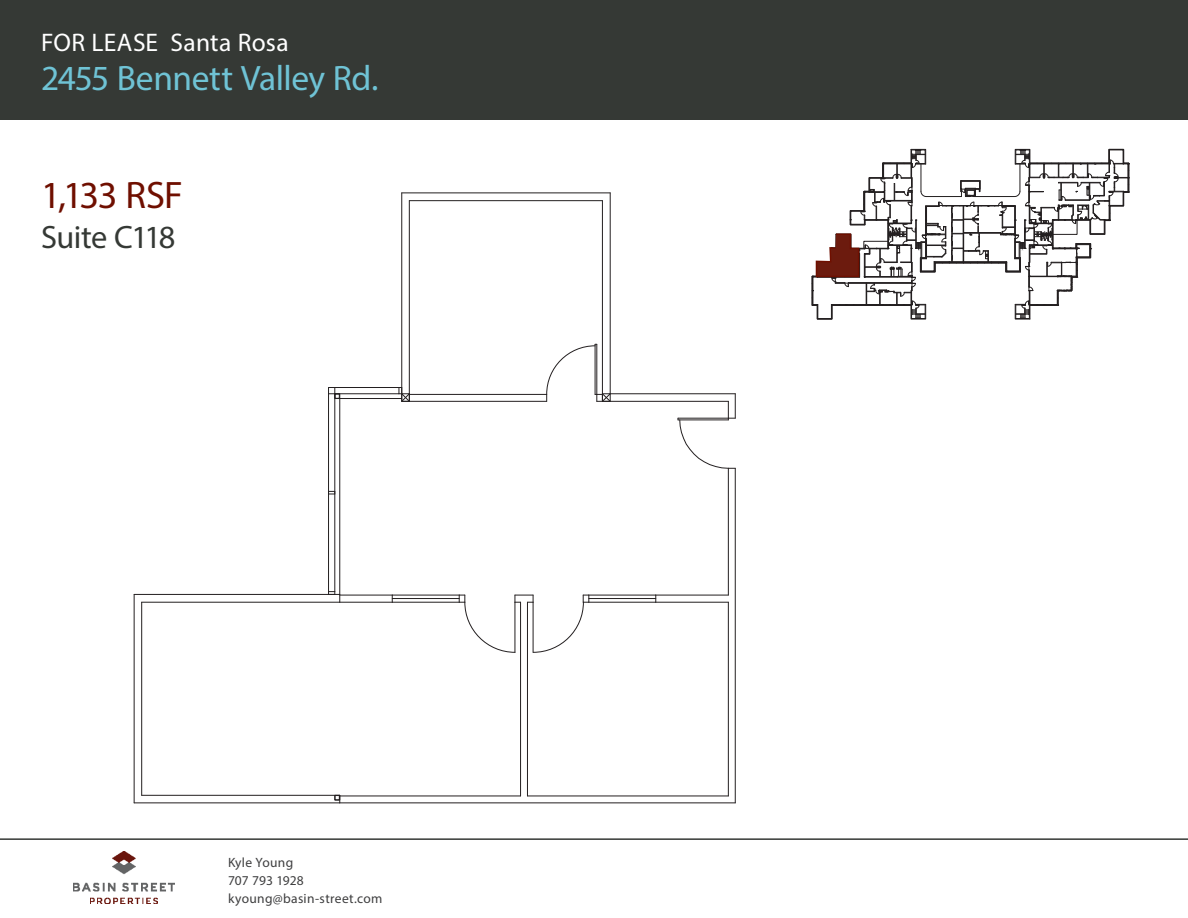
<style>
.page{position:relative;width:1188px;height:918px;background:#fff}
.page>*{position:absolute;margin:0;border:0;box-sizing:border-box;transform-origin:0 0}
.t1{font:38.4px "Myriad Pro";letter-spacing:-.03em;color:#6f0f00}
.t2{font:35.4px "Myriad Pro";letter-spacing:-.015em;color:#6fc3d5}
.t3{font:32.4px "Myriad Pro";letter-spacing:-.02em;color:#353935}
.t4{font:25.5px "Myriad Pro";letter-spacing:.01em;color:#fff}
.t5{font:13.5px/18px "Myriad Pro";letter-spacing:.02em;color:#3e3e3f}
</style>
<div class="page">
<img style="left:73px;top:852px;width:102px;height:51px">
<div style="left:0;top:0;width:1188px;height:120px;background:#353935"></div>
<hr style="left:0;top:838px;width:1188px;height:2px;background:#353935">
<hr style="left:335px;top:394px;width:1px;height:198px;background:#231f20">
<hr style="left:335px;top:394px;width:64px;height:1px;background:#231f20">
<hr style="left:134px;top:594px;width:1px;height:209px;background:#231f20">
<hr style="left:134px;top:594px;width:206px;height:1px;background:#231f20">
<hr style="left:142px;top:602px;width:198px;height:1px;background:#231f20">
<hr style="left:141px;top:602px;width:1px;height:193px;background:#231f20">
<svg style="left:328px;top:387px;width:12px;height:12px"></svg>
<hr style="left:328px;top:394px;width:1px;height:198px;background:#231f20">
<svg style="left:328px;top:591px;width:13px;height:11px"></svg>
<hr style="left:340px;top:399px;width:1px;height:195px;background:#231f20">
<hr style="left:340px;top:398px;width:62px;height:1px;background:#231f20">
<hr style="left:335px;top:387px;width:64px;height:1px;background:#231f20">
<svg style="left:329px;top:491px;width:7px;height:4px"></svg>
<svg style="left:335px;top:795px;width:6px;height:8px"></svg>
<hr style="left:142px;top:795px;width:198px;height:1px;background:#231f20">
<hr style="left:134px;top:803px;width:206px;height:1px;background:#231f20">
<hr style="left:402px;top:193px;width:1px;height:208px;background:#231f20">
<hr style="left:409px;top:201px;width:1px;height:200px;background:#231f20">
<hr style="left:602px;top:201px;width:1px;height:200px;background:#231f20">
<hr style="left:610px;top:193px;width:1px;height:201px;background:#231f20">
<hr style="left:402px;top:193px;width:208px;height:1px;background:#231f20">
<hr style="left:409px;top:200px;width:193px;height:1px;background:#231f20">
<svg style="left:399px;top:387px;width:11px;height:15px"></svg>
<hr style="left:610px;top:394px;width:125px;height:1px;background:#231f20">
<hr style="left:602px;top:401px;width:126px;height:1px;background:#231f20">
<hr style="left:340px;top:803px;width:395px;height:1px;background:#231f20">
<hr style="left:340px;top:796px;width:181px;height:1px;background:#231f20">
<hr style="left:340px;top:602px;width:52px;height:1px;background:#231f20">
<hr style="left:340px;top:595px;width:52px;height:1px;background:#231f20">
<hr style="left:409px;top:401px;width:138px;height:1px;background:#231f20">
<hr style="left:409px;top:394px;width:138px;height:1px;background:#231f20">
<hr style="left:527px;top:602px;width:1px;height:194px;background:#231f20">
<hr style="left:520px;top:602px;width:1px;height:194px;background:#231f20">
<hr style="left:527px;top:796px;width:201px;height:1px;background:#231f20">
<hr style="left:728px;top:602px;width:1px;height:194px;background:#231f20">
<hr style="left:589px;top:602px;width:67px;height:1px;background:#231f20">
<hr style="left:589px;top:595px;width:67px;height:1px;background:#231f20">
<hr style="left:589px;top:598px;width:67px;height:1px;background:#231f20">
<hr style="left:656px;top:602px;width:72px;height:1px;background:#231f20">
<hr style="left:656px;top:595px;width:72px;height:1px;background:#231f20">
<hr style="left:392px;top:602px;width:67px;height:1px;background:#231f20">
<hr style="left:392px;top:595px;width:67px;height:1px;background:#231f20">
<hr style="left:392px;top:598px;width:67px;height:1px;background:#231f20">
<hr style="left:728px;top:468px;width:1px;height:127px;background:#231f20">
<hr style="left:735px;top:468px;width:1px;height:335px;background:#231f20">
<svg style="left:678px;top:394px;width:58px;height:75px"></svg>
<svg style="left:546px;top:344px;width:65px;height:58px"></svg>
<svg style="left:459px;top:595px;width:131px;height:58px"></svg>
<svg style="left:811px;top:149px;width:319px;height:171px"></svg>
<h3 class="t4" style="left:41px;top:27px;width:249px">FOR LEASE Santa Rosa</h3>
<h2 class="t2" style="left:41px;top:57px;width:339px">2455 Bennett Valley Rd.</h2>
<h1 class="t1" style="left:41px;top:171px;width:143px">1,133 RSF</h1>
<h3 class="t3" style="left:41px;top:218px;width:136px">Suite C118</h3>
<p class="t5" style="left:228px;top:854px;width:156px">Kyle Young<br>707 793 1928 kyoung@basin-street.com</p>
</div>
